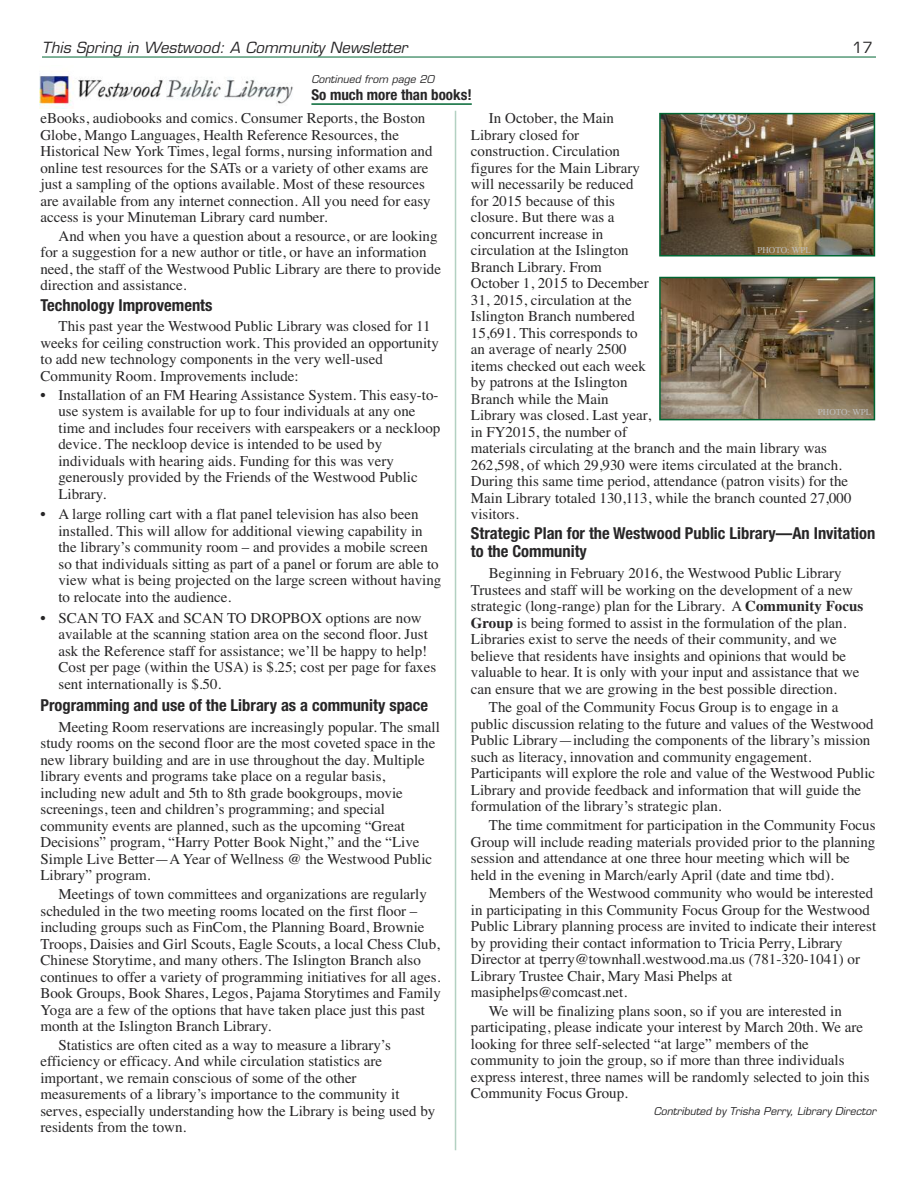
<style>
.page{position:relative;width:918px;height:1188px;background:#fff}
.page>*{position:absolute;margin:0;border:0;box-sizing:border-box;transform-origin:0 0}
.t1{font:700 condensed 16.5px/18px "Helvetica Neue";color:#272627}
.t2{font:15px/16.5px "Times";color:#272627}
.t3{font:italic 15px "Eurostile";letter-spacing:.005em;color:#272627}
.t4{font:700 condensed 15px "Helvetica Neue";color:#272627}
.t5{font:15px "Eurostile";color:#272627}
.t6{font:italic 10.5px "Eurostile";letter-spacing:.005em;color:#272627}
.t7{font:9px "Times";color:#bebebe}
.s1{font-weight:700}
</style>
<div class="page">
<hr style="left:42px;top:57px;width:834px;height:1px;background:#063">
<hr style="left:311px;top:103px;width:161px;height:2px;background:#063">
<img style="left:662px;top:116px;width:210px;height:137px">
<div style="left:659px;top:113px;width:216px;height:143px;border:2px solid #063"></div>
<img style="left:662px;top:280px;width:210px;height:137px">
<div style="left:659px;top:277px;width:216px;height:143px;border:2px solid #063"></div>
<img style="left:40px;top:75px;width:253px;height:33px">
<hr style="left:455px;top:111px;width:1px;height:1039px;background:#b3d1c2">
<p class="t3" style="left:42px;top:42px;width:367px">This Spring in Westwood: A Community Newsletter</p>
<p class="t5" style="left:852px;top:42px;width:22px">17</p>
<p class="t6" style="left:311px;top:76px;width:124px">Continued from page 20</p>
<p class="t4" style="left:311px;top:82px;width:162px">So much more than books!</p>
<p class="t2" style="left:40px;top:110px;width:394px">eBooks, audiobooks and comics. Consumer Reports, the Boston Globe, Mango Languages, Health Reference Resources, the Historical New York Times, legal forms, nursing information and online test resources for the SATs or a variety of other exams are just a sampling of the options available. Most of these resources are available from any internet connection. All you need for easy access is your Minuteman Library card number.</p>
<p class="t2" style="left:40px;top:228px;width:402px;text-indent:18px">And when you have a question about a resource, or are looking for a suggestion for a new author or title, or have an information need, the staff of the Westwood Public Library are there to provide direction and assistance.</p>
<p class="t1" style="left:40px;top:295px;width:173px">Technology Improvements</p>
<p class="t2" style="left:40px;top:318px;width:400px;text-indent:18px">This past year the Westwood Public Library was closed for 11 weeks for ceiling construction work. This provided an opportunity to add new technology components in the very well-used Community Room. Improvements include:</p>
<p class="t2" style="left:58px;top:386px;width:383px;text-indent:-18px">• Installation of an FM Hearing Assistance System. This easy-to&shy;use system is available for up to four individuals at any one time and includes four receivers with earspeakers or a neckloop device. The neckloop device is intended to be used by individuals with hearing aids. Funding for this was very generously provided by the Friends of the Westwood Public Library.</p>
<p class="t2" style="left:58px;top:506px;width:384px;text-indent:-18px">• A large rolling cart with a flat panel television has also been installed. This will allow for additional viewing capability in the library’s community room – and provides a mobile screen so that individuals sitting as part of a panel or forum are able to view what is being projected on the large screen without having to relocate into the audience.</p>
<p class="t2" style="left:58px;top:609px;width:379px;text-indent:-18px">• SCAN TO FAX and SCAN TO DROPBOX options are now available at the scanning station area on the second floor. Just ask the Reference staff for assistance; we’ll be happy to help!<br>Cost per page (within the USA) is $.25; cost per page for faxes sent internationally is $.50.</p>
<p class="t1" style="left:40px;top:695px;width:389px">Programming and use of the Library as a community space</p>
<p class="t2" style="left:40px;top:718px;width:401px;text-indent:18px">Meeting Room reservations are increasingly popular. The small study rooms on the second floor are the most coveted space in the new library building and are in use throughout the day. Multiple library events and programs take place on a regular basis, including new adult and 5th to 8th grade bookgroups, movie screenings, teen and children’s programming; and special community events are planned, such as the upcoming “Great Decisions” program, “Harry Potter Book Night,” and the “Live Simple Live Better—A Year of Wellness @ the Westwood Public Library” program.</p>
<p class="t2" style="left:40px;top:886px;width:402px;text-indent:18px">Meetings of town committees and organizations are regularly scheduled in the two meeting rooms located on the first floor – including groups such as FinCom, the Planning Board, Brownie Troops, Daisies and Girl Scouts, Eagle Scouts, a local Chess Club, Chinese Storytime, and many others. The Islington Branch also continues to offer a variety of programming initiatives for all ages.<br>Book Groups, Book Shares, Legos, Pajama Storytimes and Family Yoga are a few of the options that have taken place just this past month at the Islington Branch Library.</p>
<p class="t2" style="left:40px;top:1036px;width:396px;text-indent:18px">Statistics are often cited as a way to measure a library’s efficiency or efficacy. And while circulation statistics are important, we remain conscious of some of the other measurements of a library’s importance to the community it serves, especially understanding how the Library is being used by residents from the town.</p>
<p class="t2" style="left:471px;top:110px;width:382px;text-indent:18px">In October, the Main<br>Library closed for<br>construction. Circulation<br>figures for the Main Library<br>will necessarily be reduced<br>for 2015 because of this<br>closure. But there was a<br>concurrent increase in<br>circulation at the Islington<br>Branch Library. From<br>October 1, 2015 to December<br>31, 2015, circulation at the<br>Islington Branch numbered<br>15,691. This corresponds to<br>an average of nearly 2500<br>items checked out each week<br>by patrons at the Islington<br>Branch while the Main<br>Library was closed. Last year,<br>in FY2015, the number of<br>materials circulating at the branch and the main library was<br>262,598, of which 29,930 were items circulated at the branch.<br>During this same time period, attendance (patron visits) for the<br>Main Library totaled 130,113, while the branch counted 27,000 visitors.</p>
<p class="t1" style="left:471px;top:523px;width:406px">Strategic Plan for the Westwood Public Library—An Invitation to the Community</p>
<p class="t2" style="left:471px;top:565px;width:394px;text-indent:18px">Beginning in February 2016, the Westwood Public Library Trustees and staff will be working on the development of a new strategic (long-range) plan for the Library. A <span class="s1">Community Focus Group</span> is being formed to assist in the formulation of the plan.<br>Libraries exist to serve the needs of their community, and we believe that residents have insights and opinions that would be valuable to hear. It is only with your input and assistance that we can ensure that we are growing in the best possible direction.</p>
<p class="t2" style="left:471px;top:699px;width:406px;text-indent:18px">The goal of the Community Focus Group is to engage in a public discussion relating to the future and values of the Westwood Public Library—including the components of the library’s mission such as literacy, innovation and community engagement.<br>Participants will explore the role and value of the Westwood Public Library and provide feedback and information that will guide the formulation of the library’s strategic plan.</p>
<p class="t2" style="left:471px;top:817px;width:406px;text-indent:18px">The time commitment for participation in the Community Focus Group will include reading materials provided prior to the planning session and attendance at one three hour meeting which will be held in the evening in March/early April (date and time tbd).</p>
<p class="t2" style="left:471px;top:885px;width:407px;text-indent:18px">Members of the Westwood community who would be interested in participating in this Community Focus Group for the Westwood Public Library planning process are invited to indicate their interest by providing their contact information to Tricia Perry, Library Director at tperry@townhall.westwood.ma.us (781-320-1041) or Library Trustee Chair, Mary Masi Phelps at masiphelps@comcast.net.</p>
<p class="t2" style="left:471px;top:1002px;width:400px;text-indent:18px">We will be finalizing plans soon, so if you are interested in participating, please indicate your interest by March 20th. We are looking for three self-selected “at large” members of the community to join the group, so if more than three individuals express interest, three names will be randomly selected to join this Community Focus Group.</p>
<p class="t6" style="left:654px;top:1107px;width:224px">Contributed by Trisha Perry, Library Director</p>
<p class="t7" style="left:757px;top:245px;width:55px">PHOTO: WPL</p>
<p class="t7" style="left:818px;top:407px;width:55px">PHOTO: WPL</p>
</div>
